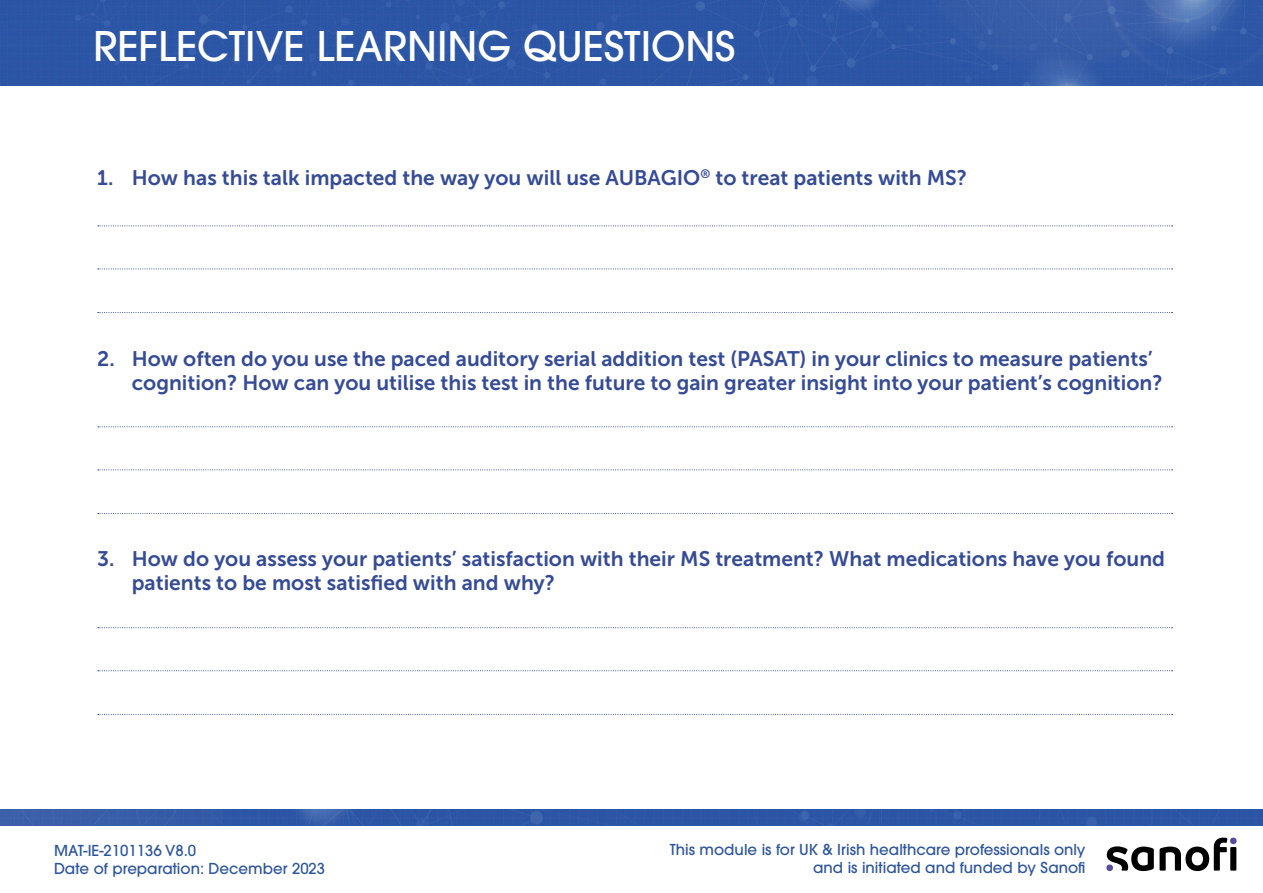
<style>
.page{position:relative;width:1263px;height:893px;background:#fff}
.page>*{position:absolute;margin:0;border:0;box-sizing:border-box;transform-origin:0 0}
.t1{font:500 40.5px "ITC Avant Garde Pro";color:#fff}
.t2{font:21px/24px "Museo Sans 700";color:#354b96}
.t3{font:500 15px/18px "ITC Avant Garde Pro";color:#2d559c}
</style>
<div class="page">
<img style="left:0;top:0;width:1263px;height:85px">
<svg style="left:98px;top:225px;width:1074px;height:1px"></svg>
<svg style="left:98px;top:268px;width:1074px;height:1px"></svg>
<svg style="left:98px;top:312px;width:1074px;height:1px"></svg>
<svg style="left:98px;top:426px;width:1074px;height:1px"></svg>
<svg style="left:98px;top:469px;width:1074px;height:1px"></svg>
<svg style="left:98px;top:513px;width:1074px;height:1px"></svg>
<svg style="left:98px;top:627px;width:1074px;height:1px"></svg>
<svg style="left:98px;top:670px;width:1074px;height:1px"></svg>
<svg style="left:98px;top:714px;width:1074px;height:1px"></svg>
<img style="left:0;top:809px;width:1263px;height:16px">
<svg style="left:1107px;top:838px;width:129px;height:33px"></svg>
<p class="t1" style="left:93px;top:20px;width:644px">REFLECTIVE LEARNING QUESTIONS</p>
<p class="t2" style="left:97px;top:166px;width:871px">1. How has this talk impacted the way you will use AUBAGIO<sup>®</sup> to treat patients with MS?</p>
<p class="t2" style="left:132px;top:346px;width:1032px;text-indent:-35px">2. How often do you use the paced auditory serial addition test (PASAT) in your clinics to measure patients’ cognition? How can you utilise this test in the future to gain greater insight into your patient’s cognition?</p>
<p class="t2" style="left:132px;top:547px;width:1035px;text-indent:-35px">3. How do you assess your patients’ satisfaction with their MS treatment? What medications have you found patients to be most satisfied with and why?</p>
<p class="t3" style="left:54px;top:841px;width:273px">MAT-IE-2101136 V8.0<br>Date of preparation: December 2023</p>
<p class="t3" style="left:670px;top:840px;width:417px">This module is for UK &amp; Irish healthcare professionals only</p>
<p class="t3" style="left:813px;top:858px;width:274px">and is initiated and funded by Sanofi</p>
</div>
